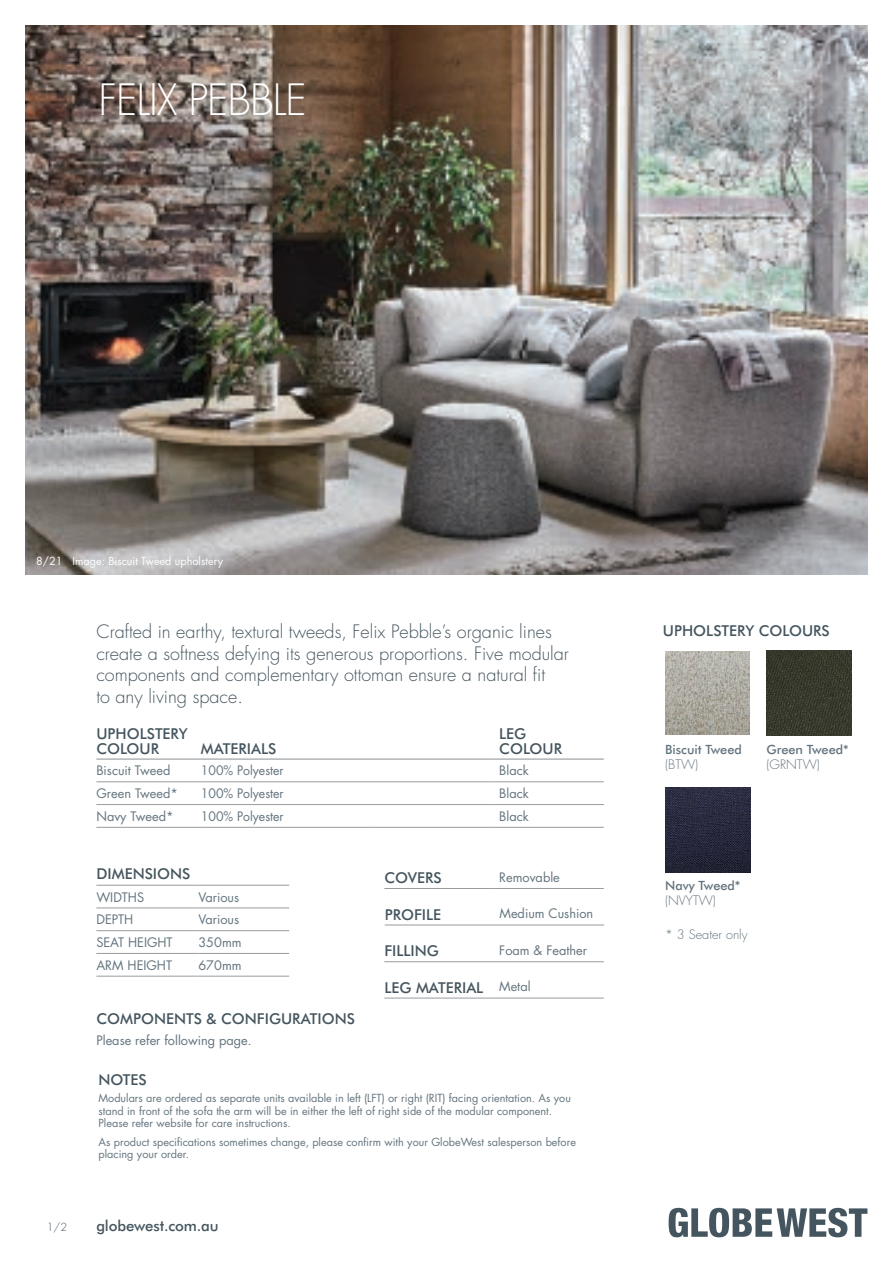
<style>
.page{position:relative;width:893px;height:1263px;background:#fff}
.page>*{position:absolute;margin:0;border:0;box-sizing:border-box;transform-origin:0 0}
.Product_name{font:300 42px "Futura";letter-spacing:-.025em;color:#fff}
.Breakout_text{font:300 18px/21.6px "Futura";color:#45555f}
.Headline_text{font:500 15px/15px "Futura BT";color:#45555f}
.Table_-_Description{font:12.75px "Futura";color:#64747e}
.Description_header{font:12.75px "Futura";color:#64747e}
.Description_text{font:12.75px "Futura";color:#64747e}
.Table_-_Description-2{font:12.75px "Futura";color:#64747e;scale:.96 1}
.Colour_label{font:500 12.75px "Futura BT";color:#64747e}
.Colour_label_code{font:300 12.75px "Futura";color:#64747e}
.Colour_label-2{font:300 12.75px "Futura";color:#64747e}
.Notes__Disclaimer_Te{font:10.8px/12.3px "Futura";color:#64747e}
.Notes__Disclaimer_Te-2{font:10.8px "Futura";color:#fff}
.t1{font:300 10.8px "Futura";color:#45555f}
</style>
<div class="page">
<svg style="left:669px;top:1208px;width:198px;height:29px"></svg>
<img style="left:666px;top:651px;width:83px;height:84px">
<hr style="left:385px;top:924px;width:109px;height:1px;background:#999b9e">
<hr style="left:494px;top:924px;width:110px;height:1px;background:#999b9e">
<img style="left:26px;top:26px;width:841px;height:548px">
<hr style="left:96px;top:827px;width:105px;height:1px;background:#999b9e">
<hr style="left:201px;top:827px;width:170px;height:1px;background:#999b9e">
<hr style="left:371px;top:827px;width:122px;height:1px;background:#999b9e">
<hr style="left:493px;top:827px;width:111px;height:1px;background:#999b9e">
<hr style="left:96px;top:781px;width:105px;height:1px;background:#999b9e">
<hr style="left:201px;top:781px;width:170px;height:1px;background:#999b9e">
<hr style="left:371px;top:781px;width:122px;height:1px;background:#999b9e">
<hr style="left:493px;top:781px;width:111px;height:1px;background:#999b9e">
<hr style="left:96px;top:804px;width:105px;height:1px;background:#999b9e">
<hr style="left:201px;top:804px;width:170px;height:1px;background:#999b9e">
<hr style="left:371px;top:804px;width:122px;height:1px;background:#999b9e">
<hr style="left:493px;top:804px;width:111px;height:1px;background:#999b9e">
<hr style="left:96px;top:758px;width:105px;height:2px;background:#999b9e">
<hr style="left:201px;top:758px;width:170px;height:2px;background:#999b9e">
<hr style="left:371px;top:758px;width:122px;height:2px;background:#999b9e">
<hr style="left:493px;top:758px;width:111px;height:2px;background:#999b9e">
<hr style="left:96px;top:885px;width:102px;height:1px;background:#999b9e">
<hr style="left:198px;top:885px;width:91px;height:1px;background:#999b9e">
<hr style="left:96px;top:976px;width:102px;height:1px;background:#999b9e">
<hr style="left:198px;top:976px;width:91px;height:1px;background:#999b9e">
<hr style="left:96px;top:908px;width:102px;height:1px;background:#999b9e">
<hr style="left:198px;top:908px;width:91px;height:1px;background:#999b9e">
<hr style="left:96px;top:930px;width:102px;height:1px;background:#999b9e">
<hr style="left:198px;top:930px;width:91px;height:1px;background:#999b9e">
<hr style="left:96px;top:953px;width:102px;height:1px;background:#999b9e">
<hr style="left:198px;top:953px;width:91px;height:1px;background:#999b9e">
<hr style="left:384px;top:888px;width:109px;height:1px;background:#999b9e">
<hr style="left:493px;top:888px;width:111px;height:1px;background:#999b9e">
<hr style="left:384px;top:961px;width:109px;height:1px;background:#999b9e">
<hr style="left:493px;top:961px;width:111px;height:1px;background:#999b9e">
<hr style="left:384px;top:998px;width:109px;height:1px;background:#999b9e">
<hr style="left:493px;top:998px;width:111px;height:1px;background:#999b9e">
<img style="left:665px;top:787px;width:85px;height:85px">
<img style="left:767px;top:651px;width:85px;height:85px">
<p class="Product_name" style="left:99px;top:73px;width:210px">FELIX PEBBLE</p>
<p class="Notes__Disclaimer_Te-2" style="left:36px;top:553px;width:189px">8/21 Image: Biscuit Tweed upholstery</p>
<p class="Breakout_text" style="left:96px;top:621px;width:457px">Crafted in earthy, textural tweeds, Felix Pebble’s organic lines</p>
<p class="Headline_text" style="left:663px;top:622px;width:168px">UPHOLSTERY COLOURS</p>
<p class="Breakout_text" style="left:96px;top:642px;width:474px">create a softness defying its generous proportions. Five modular components and complementary ottoman ensure a natural fit<br>to any living space.</p>
<p class="Headline_text" style="left:96px;top:726px;width:93px">UPHOLSTERY<br>COLOUR</p>
<p class="Headline_text" style="left:201px;top:741px;width:77px">MATERIALS</p>
<p class="Headline_text" style="left:499px;top:726px;width:64px">LEG<br>COLOUR</p>
<p class="Description_header" style="left:96px;top:762px;width:76px">Biscuit Tweed</p>
<p class="Table_-_Description-2" style="left:201px;top:762px;width:88px">100% Polyester</p>
<p class="Description_text" style="left:499px;top:762px;width:31px">Black</p>
<p class="Description_header" style="left:96px;top:785px;width:83px">Green Tweed*</p>
<p class="Table_-_Description-2" style="left:201px;top:785px;width:88px">100% Polyester</p>
<p class="Description_text" style="left:499px;top:785px;width:31px">Black</p>
<p class="Description_header" style="left:96px;top:807px;width:79px">Navy Tweed*</p>
<p class="Table_-_Description-2" style="left:201px;top:807px;width:88px">100% Polyester</p>
<p class="Description_text" style="left:499px;top:807px;width:31px">Black</p>
<p class="Headline_text" style="left:96px;top:866px;width:96px">DIMENSIONS</p>
<p class="Description_header" style="left:96px;top:888px;width:49px">WIDTHS</p>
<p class="Table_-_Description" style="left:198px;top:888px;width:42px">Various</p>
<p class="Description_header" style="left:96px;top:911px;width:38px">DEPTH</p>
<p class="Table_-_Description" style="left:198px;top:911px;width:42px">Various</p>
<p class="Description_header" style="left:96px;top:933px;width:78px">SEAT HEIGHT</p>
<p class="Table_-_Description" style="left:198px;top:933px;width:45px">350mm</p>
<p class="Description_header" style="left:96px;top:956px;width:77px">ARM HEIGHT</p>
<p class="Table_-_Description" style="left:198px;top:956px;width:45px">670mm</p>
<p class="Headline_text" style="left:96px;top:1011px;width:260px">COMPONENTS &amp; CONFIGURATIONS</p>
<p class="Description_text" style="left:96px;top:1031px;width:157px">Please refer following page.</p>
<p class="Headline_text" style="left:384px;top:870px;width:59px">COVERS</p>
<p class="Table_-_Description" style="left:499px;top:868px;width:62px">Removable</p>
<p class="Headline_text" style="left:385px;top:907px;width:58px">PROFILE</p>
<p class="Table_-_Description" style="left:500px;top:905px;width:95px">Medium Cushion</p>
<p class="Headline_text" style="left:384px;top:943px;width:56px">FILLING</p>
<p class="Table_-_Description" style="left:499px;top:941px;width:89px">Foam &amp; Feather</p>
<p class="Headline_text" style="left:384px;top:980px;width:100px">LEG MATERIAL</p>
<p class="Table_-_Description" style="left:499px;top:978px;width:33px">Metal</p>
<p class="Headline_text" style="left:99px;top:1072px;width:50px">NOTES</p>
<p class="Notes__Disclaimer_Te" style="left:99px;top:1092px;width:474px">Modulars are ordered as separate units available in left (LFT) or right (RIT) facing orientation. As you stand in front of the sofa the arm will be in either the left of right side of the modular component.<br>Please refer website for care instructions.</p>
<p class="Notes__Disclaimer_Te" style="left:99px;top:1135px;width:479px">As product specifications sometimes change, please confirm with your GlobeWest salesperson before placing your order.</p>
<p class="t1" style="left:47px;top:1220px;width:22px">1/2</p>
<h3 class="Headline_text" style="left:96px;top:1218px;width:124px">globewest.com.au</h3>
<p class="Colour_label" style="left:665px;top:741px;width:78px">Biscuit Tweed</p>
<p class="Colour_label_code" style="left:665px;top:756px;width:35px">(BTW)</p>
<p class="Colour_label" style="left:766px;top:741px;width:84px">Green Tweed*</p>
<p class="Colour_label_code" style="left:766px;top:756px;width:55px">(GRNTW)</p>
<p class="Colour_label" style="left:665px;top:878px;width:77px">Navy Tweed*</p>
<p class="Colour_label-2" style="left:665px;top:893px;width:52px">(NVYTW)</p>
<p class="Colour_label_code" style="left:665px;top:926px;width:84px">* 3 Seater only</p>
</div>
